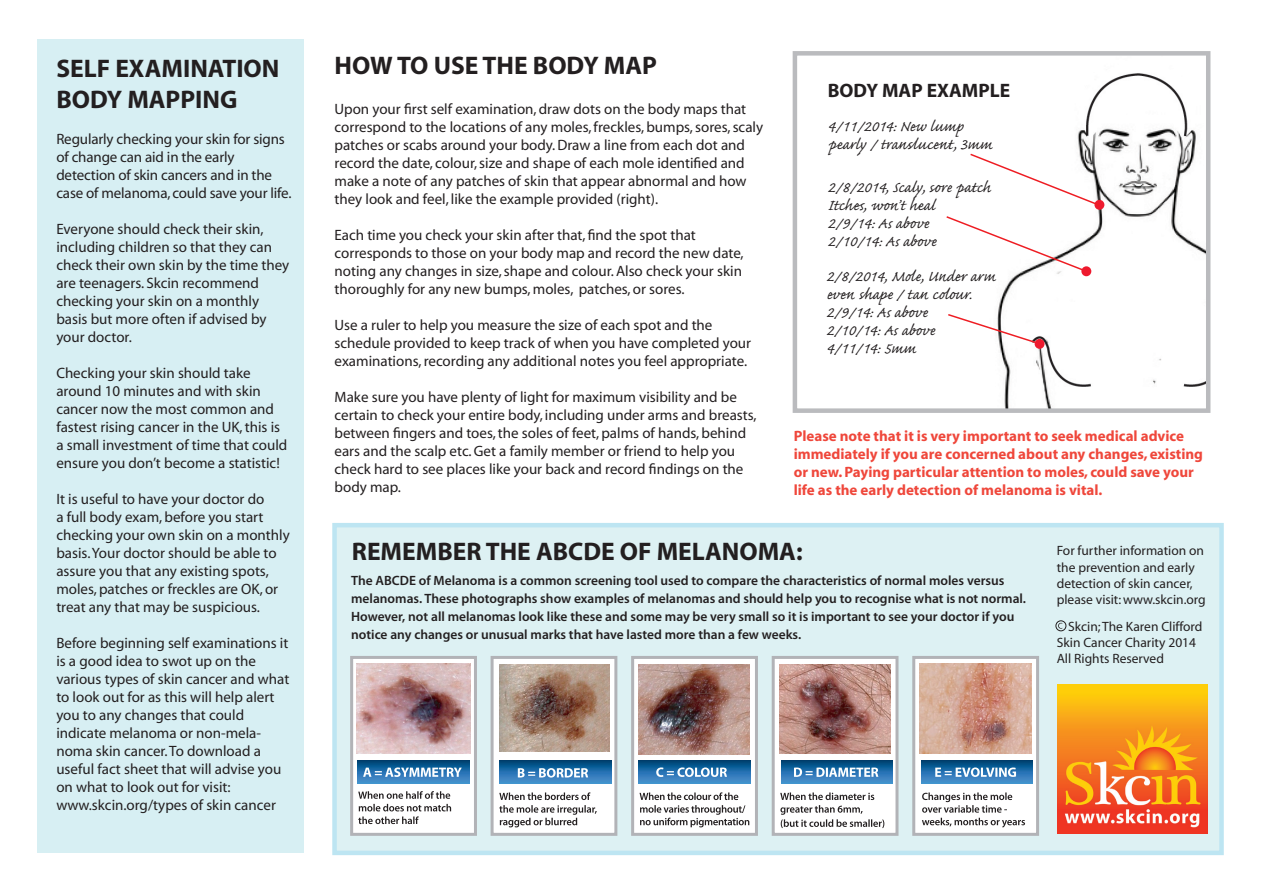
<style>
.page{position:relative;width:1263px;height:893px;background:#fff}
.page>*{position:absolute;margin:0;border:0;box-sizing:border-box;transform-origin:0 0}
.t1{font:700 25.5px "Myriad";color:#231f20}
.t2{font:19.5px "Caflisch Script Pro";color:#231f20}
.t3{font:700 19.5px "Myriad";color:#231f20}
.t4{font:15px/18px "Myriad";color:#231f20}
.t5{font:700 15px/18px "Myriad";color:#ef473b}
.t6{font:600 13.5px/18px "Myriad Pro";color:#231f20}
.t7{font:13.5px/16.2px "Myriad";color:#231f20}
</style>
<div class="page">
<div style="left:334px;top:525px;width:887px;height:328px;background:#ddf1f3"></div>
<div style="left:332px;top:523px;width:892px;height:332px;border:4px solid #bde5f2"></div>
<div style="left:38px;top:39px;width:266px;height:814px;background:#d7eff3"></div>
<img style="left:998px;top:73px;width:207px;height:335px">
<svg style="left:946px;top:215px;width:142px;height:58px"></svg>
<div style="left:1081px;top:266px;width:10px;height:10px;background:#ee1a2e;border-radius:50%"></div>
<div style="left:793px;top:51px;width:417px;height:362px;border:4px solid #babbbe"></div>
<svg style="left:948px;top:313px;width:93px;height:32px"></svg>
<div style="left:1035px;top:339px;width:9px;height:10px;background:#ee1a2e;border-radius:50%"></div>
<div style="left:352px;top:657px;width:123px;height:177px;background:#fff"></div>
<div style="left:350px;top:656px;width:127px;height:180px;border:3px solid #b2b3b7"></div>
<div style="left:492px;top:657px;width:124px;height:177px;background:#fff"></div>
<div style="left:491px;top:656px;width:126px;height:180px;border:3px solid #b2b3b7"></div>
<div style="left:633px;top:657px;width:123px;height:177px;background:#fff"></div>
<div style="left:631px;top:656px;width:127px;height:180px;border:3px solid #b2b3b7"></div>
<div style="left:773px;top:657px;width:124px;height:177px;background:#fff"></div>
<div style="left:772px;top:656px;width:126px;height:180px;border:3px solid #b2b3b7"></div>
<div style="left:914px;top:657px;width:123px;height:177px;background:#fff"></div>
<div style="left:912px;top:656px;width:127px;height:180px;border:3px solid #b2b3b7"></div>
<svg style="left:358px;top:761px;width:111px;height:23px;background:#236fa8"></svg>
<svg style="left:499px;top:761px;width:112px;height:23px;background:#216ea8"></svg>
<svg style="left:639px;top:761px;width:111px;height:23px;background:#236fa9"></svg>
<svg style="left:781px;top:761px;width:112px;height:23px;background:#236fa8"></svg>
<svg style="left:921px;top:761px;width:112px;height:23px;background:#236fa8"></svg>
<img style="left:356px;top:663px;width:114px;height:91px">
<img style="left:499px;top:664px;width:110px;height:88px">
<img style="left:638px;top:664px;width:111px;height:91px">
<img style="left:779px;top:664px;width:111px;height:89px">
<img style="left:920px;top:664px;width:111px;height:90px">
<svg style="left:363px;top:767px;width:99px;height:10px"></svg>
<svg style="left:518px;top:768px;width:70px;height:10px"></svg>
<svg style="left:656px;top:767px;width:71px;height:10px"></svg>
<svg style="left:794px;top:767px;width:84px;height:10px"></svg>
<svg style="left:935px;top:767px;width:81px;height:10px"></svg>
<svg style="left:358px;top:791px;width:93px;height:33px"></svg>
<svg style="left:499px;top:792px;width:98px;height:35px"></svg>
<svg style="left:639px;top:792px;width:110px;height:35px"></svg>
<svg style="left:780px;top:792px;width:104px;height:36px"></svg>
<svg style="left:922px;top:792px;width:103px;height:35px"></svg>
<img style="left:1058px;top:685px;width:149px;height:149px">
<svg style="left:1094px;top:200px;width:10px;height:10px"></svg>
<svg style="left:970px;top:152px;width:131px;height:55px"></svg>
<div style="left:1055px;top:620px;width:11px;height:11px;border:1px solid #231f20;border-radius:50%"></div>
<svg style="left:1058px;top:623px;width:4px;height:6px"></svg>
<p class="t1" style="left:56px;top:56px;width:225px">SELF EXAMINATION</p>
<p class="t1" style="left:56px;top:86px;width:183px">BODY MAPPING</p>
<p class="t4" style="left:56px;top:131px;width:230px">Regularly checking your skin for signs of change can aid in the early</p>
<p class="t4" style="left:56px;top:167px;width:237px">detection of skin cancers and in the case of melanoma, could save your life.</p>
<p class="t4" style="left:56px;top:221px;width:234px">Everyone should check their skin, including children so that they can check their own skin by the time they are teenagers. Skcin recommend checking your skin on a monthly basis but more often if advised by your doctor.</p>
<p class="t4" style="left:56px;top:365px;width:232px">Checking your skin should take around 10 minutes and with skin cancer now the most common and fastest rising cancer in the UK, this is a small investment of time that could ensure you don’t become a statistic!</p>
<p class="t4" style="left:56px;top:491px;width:235px">It is useful to have your doctor do<br>a full body exam, before you start checking your own skin on a monthly basis. Your doctor should be able to assure you that any existing spots, moles, patches or freckles are OK, or treat any that may be suspicious.</p>
<p class="t4" style="left:56px;top:635px;width:233px">Before beginning self examinations it is a good idea to swot up on the</p>
<p class="t4" style="left:56px;top:671px;width:234px">various types of skin cancer and what to look out for as this will help alert you to any changes that could</p>
<p class="t4" style="left:56px;top:725px;width:226px">indicate melanoma or non-mela&shy;noma skin cancer. To download a useful fact sheet that will advise you on what to look out for visit:</p>
<p class="t4" style="left:56px;top:797px;width:221px">www.skcin.org/types of skin cancer</p>
<p class="t1" style="left:334px;top:53px;width:324px">HOW TO USE THE BODY MAP</p>
<p class="t4" style="left:334px;top:101px;width:430px">Upon your first self examination, draw dots on the body maps that correspond to the locations of any moles, freckles, bumps, sores, scaly patches or scabs around your body. Draw a line from each dot and record the date, colour, size and shape of each mole identified and make a note of any patches of skin that appear abnormal and how they look and feel, like the example provided (right).</p>
<p class="t4" style="left:334px;top:227px;width:363px">Each time you check your skin after that, find the spot that</p>
<p class="t4" style="left:334px;top:245px;width:411px;text-align:justify">corresponds to those on your body map and record the new date, noting any changes in size, shape and colour. Also check your skin thoroughly for any new bumps, moles, patches, or sores.</p>
<p class="t4" style="left:334px;top:317px;width:379px">Use a ruler to help you measure the size of each spot and the</p>
<p class="t4" style="left:334px;top:335px;width:418px">schedule provided to keep track of when you have completed your examinations, recording any additional notes you feel appropriate.</p>
<p class="t4" style="left:334px;top:389px;width:424px">Make sure you have plenty of light for maximum visibility and be certain to check your entire body, including under arms and breasts, between fingers and toes, the soles of feet, palms of hands, behind ears and the scalp etc. Get a family member or friend to help you check hard to see places like your back and record findings on the body map.</p>
<p class="t3" style="left:828px;top:80px;width:184px">BODY MAP EXAMPLE</p>
<p class="t2" style="left:828px;top:116px;width:137px">4/11/2014: New lump</p>
<p class="t2" style="left:828px;top:134px;width:166px">pearly / translucent, 3mm</p>
<p class="t2" style="left:828px;top:177px;width:165px">2/8/2014, Scaly, sore patch</p>
<p class="t2" style="left:828px;top:195px;width:110px">Itches, won’t heal</p>
<p class="t2" style="left:828px;top:213px;width:103px">2/9/14: As above</p>
<p class="t2" style="left:828px;top:231px;width:110px">2/10/14: As above</p>
<p class="t2" style="left:826px;top:266px;width:171px">2/8/2014, Mole, Under arm</p>
<p class="t2" style="left:826px;top:284px;width:147px">even shape / tan colour.</p>
<p class="t2" style="left:826px;top:302px;width:103px">2/9/14: As above</p>
<p class="t2" style="left:826px;top:320px;width:110px">2/10/14: As above</p>
<p class="t2" style="left:826px;top:338px;width:91px">4/11/14: 5mm</p>
<p class="t5" style="left:794px;top:427px;width:411px">Please note that it is very important to seek medical advice immediately if you are concerned about any changes, existing or new. Paying particular attention to moles, could save your life as the early detection of melanoma is vital.</p>
<p class="t1" style="left:352px;top:538px;width:452px">REMEMBER THE ABCDE OF MELANOMA:</p>
<p class="t7" style="left:1057px;top:543px;width:149px">For further information on</p>
<p class="t7" style="left:1057px;top:560px;width:140px">the prevention and early detection of skin cancer,</p>
<p class="t7" style="left:1057px;top:592px;width:150px">please visit: www.skcin.org</p>
<p class="t7" style="left:1068px;top:619px;width:136px">Skcin; The Karen Clifford</p>
<p class="t7" style="left:1057px;top:635px;width:141px">Skin Cancer Charity 2014</p>
<p class="t7" style="left:1057px;top:651px;width:109px">All Rights Reserved</p>
<p class="t6" style="left:351px;top:571px;width:676px">The ABCDE of Melanoma is a common screening tool used to compare the characteristics of normal moles versus melanomas. These photographs show examples of melanomas and should help you to recognise what is not normal.<br>However, not all melanomas look like these and some may be very small so it is important to see your doctor if you notice any changes or unusual marks that have lasted more than a few weeks.</p>
</div>
